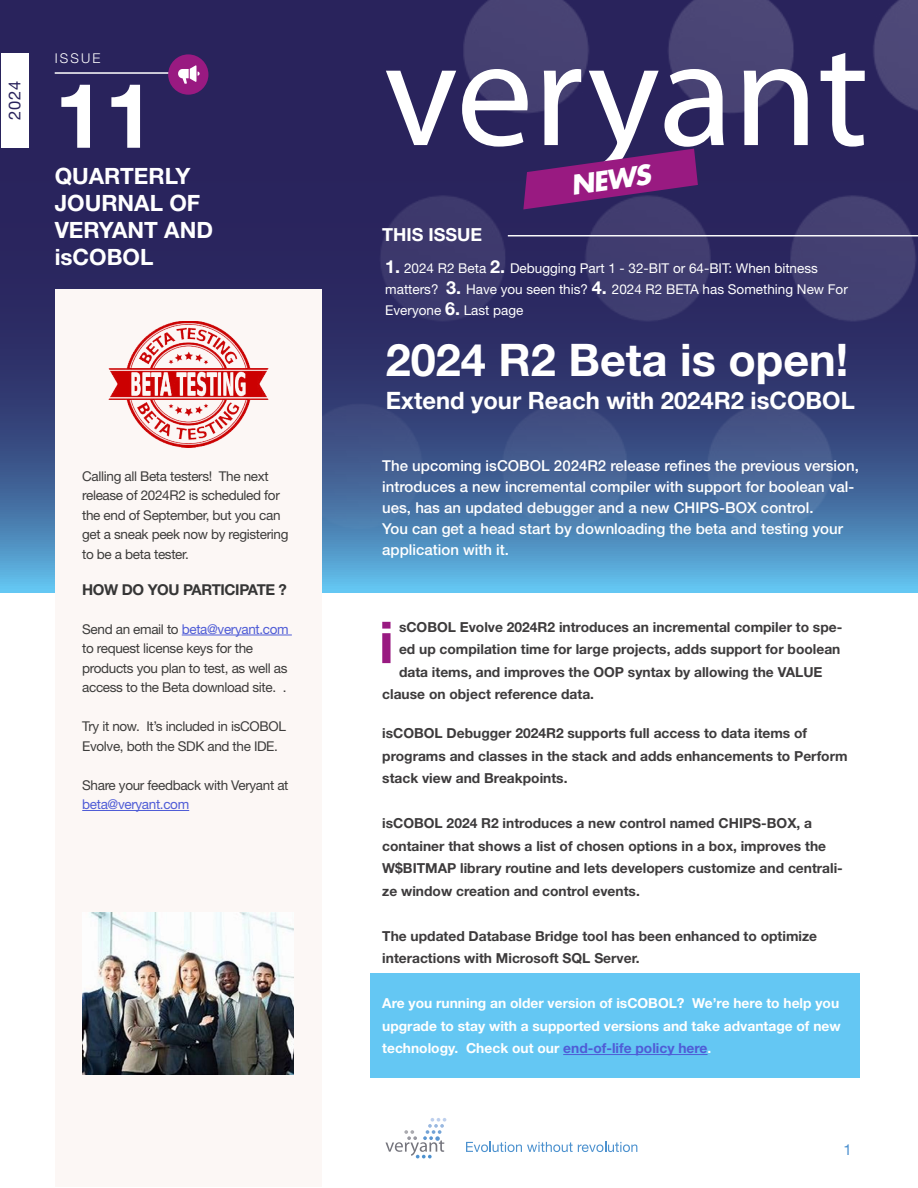
<style>
.page{position:relative;width:918px;height:1188px;background:#fff}
.page>*{position:absolute;margin:0;border:0;box-sizing:border-box;transform-origin:0 0}
.t1{font:700 90px "Helvetica Neue LT Std";color:#fff}
.t2{font:700 57.9px "Helvetica Neue LT Std";color:#991a81}
.t3{font:700 45px "Helvetica Neue LT Std";color:#fff}
.t4{font:italic 700 26.25px "Futura Std";color:#fff}
.t5{font:700 24px "Helvetica Neue LT Std";color:#fff}
.t6{font:700 22.5px/27px "Helvetica Neue LT Std";color:#fff}
.t7{font:700 18px "Helvetica Neue LT Std";color:#fff}
.t8{font:16.5px "Helvetica Neue LT Std";color:#29235c}
.t9{font:500 15px/21px "Helvetica Neue LT Std";color:#fff}
.t10{font:700 15px "Helvetica Neue LT Std";letter-spacing:-.025em;color:#363636}
.t11{font:15px "Helvetica Neue LT Std";color:#4d91cf}
.t12{font:700 13.8px/22.5px "Helvetica Neue LT Std";color:#3d3b3c}
.t13{font:700 13.8px/22.5px "Helvetica Neue LT Std";color:#fff;text-align:justify}
.t14{font:13.5px/19.5px "Helvetica Neue LT Std";letter-spacing:-.025em;color:#3d3c3b}
.t15{font:13.5px/21px "Helvetica Neue LT Std";color:#fff}
.t16{font:13.5px "Helvetica Neue LT Std";letter-spacing:-.025em;color:#4f5cd6}
.t17{font:300 13.5px "Helvetica Neue LT Std";letter-spacing:.16em;color:#fff}
.s1{color:#4f5cd6}
.s2{font-weight:700;font-size:18px}
</style>
<div class="page">
<div style="left:370px;top:974px;width:490px;height:104px;background:#64c7f3"></div>
<svg style="left:385px;top:1118px;width:61px;height:40px"></svg>
<svg style="left:1px;top:0;width:213px;height:593px;background:#2e3068"></svg>
<img style="left:214px;top:0;width:704px;height:593px">
<hr style="left:55px;top:72px;width:115px;height:2px;background:#fff">
<div style="left:1px;top:53px;width:28px;height:95px;background:#fff"></div>
<svg style="left:386px;top:71px;width:70px;height:74px"></svg>
<svg style="left:744px;top:69px;width:64px;height:76px"></svg>
<svg style="left:821px;top:53px;width:44px;height:94px"></svg>
<hr style="left:508px;top:235px;width:410px;height:1px;background:#fff">
<div style="left:168px;top:54px;width:40px;height:41px;background:#991a81;border-radius:50%"></div>
<svg style="left:178px;top:65px;width:22px;height:19px"></svg>
<div style="left:55px;top:290px;width:267px;height:897px;background:#fcf7f5"></div>
<hr style="left:182px;top:635px;width:110px;height:1px;background:#4f5cd6">
<hr style="left:82px;top:810px;width:107px;height:1px;background:#4f5cd6">
<svg style="left:462px;top:69px;width:262px;height:140px"></svg>
<svg style="left:466px;top:1142px;width:171px;height:10px"></svg>
<img style="left:82px;top:913px;width:211px;height:161px">
<hr style="left:563px;top:1054px;width:145px;height:1px;background:#4f5cd6">
<img style="left:108px;top:321px;width:160px;height:126px">
<p class="t8" style="left:5px;top:120px;width:40px;rotate:-90deg">2024</p>
<p class="t17" style="left:55px;top:49px;width:47px">ISSUE</p>
<h1 class="t1" style="left:55px;top:60px;width:102px">11</h1>
<h3 class="t6" style="left:55px;top:162px;width:160px">QUARTERLY<br>JOURNAL OF<br>VERYANT AND isCOBOL</h3>
<p class="t14" style="left:82px;top:466px;width:208px">Calling all Beta testers! The next release of 2024R2 is scheduled for the end of September, but you can get a sneak peek now by registering to be a beta tester.</p>
<p class="t10" style="left:82px;top:580px;width:206px">HOW DO YOU PARTICIPATE ?</p>
<p class="t14" style="left:82px;top:619px;width:208px">Send an email to <span class="s1">beta@veryant.com </span>to request license keys for the products you plan to test, as well as access to the Beta download site. .</p>
<p class="t14" style="left:82px;top:716px;width:205px">Try it now. It’s included in isCOBOL<br>Evolve, both the SDK and the IDE.</p>
<p class="t14" style="left:82px;top:775px;width:208px">Share your feedback with Veryant at</p>
<p class="t16" style="left:82px;top:796px;width:109px">beta@veryant.com</p>
<h3 class="t7" style="left:382px;top:224px;width:102px">THIS ISSUE</h3>
<h3 class="t4" style="left:569px;top:168px;width:82px;rotate:-8deg">NEWS</h3>
<p class="t15" style="left:385px;top:257px;width:464px"><span class="s2">1.</span> 2024 R2 Beta <span class="s2">2.</span> Debugging Part 1 - 32-BIT or 64-BIT: When bitness matters? <span class="s2">3.</span> Have you seen this? <span class="s2">4.</span> 2024 R2 BETA has Something New For<br>Everyone <span class="s2">6.</span> Last page</p>
<h3 class="t3" style="left:386px;top:332px;width:464px">2024 R2 Beta is open!</h3>
<h3 class="t5" style="left:386px;top:386px;width:470px">Extend your Reach with 2024R2 isCOBOL</h3>
<p class="t9" style="left:382px;top:455px;width:478px">The upcoming isCOBOL 2024R2 release refines the previous version, introduces a new incremental compiler with support for boolean val&shy;ues, has an updated debugger and a new CHIPS-BOX control.<br>You can get a head start by downloading the beta and testing your application with it.</p>
<p class="t12" style="left:399px;top:615px;width:445px">sCOBOL Evolve 2024R2 introduces an incremental compiler to spe-</p>
<p class="t12" style="left:399px;top:638px;width:443px">ed up compilation time for large projects, adds support for boolean</p>
<p class="t12" style="left:399px;top:660px;width:425px">data items, and improves the OOP syntax by allowing the VALUE</p>
<p class="t12" style="left:382px;top:683px;width:213px">clause on object reference data.</p>
<p class="t12" style="left:382px;top:722px;width:467px">isCOBOL Debugger 2024R2 supports full access to data items of programs and classes in the stack and adds enhancements to Perform stack view and Breakpoints.</p>
<p class="t12" style="left:382px;top:812px;width:462px">isCOBOL 2024 R2 introduces a new control named CHIPS-BOX, a container that shows a list of chosen options in a box, improves the W$BITMAP library routine and lets developers customize and centrali&shy;ze window creation and control events.</p>
<p class="t12" style="left:382px;top:924px;width:436px">The updated Database Bridge tool has been enhanced to optimize interactions with Microsoft SQL Server.</p>
<p class="t13" style="left:382px;top:992px;width:460px">Are you running an older version of isCOBOL? We’re here to help you upgrade to stay with a supported versions and take advantage of new technology. Check out our <span class="s1">end-of-life policy here</span>.</p>
<h2 class="t2" style="left:379px;top:607px;width:17px">i</h2>
<p class="t11" style="left:844px;top:1141px;width:10px">1</p>
</div>
